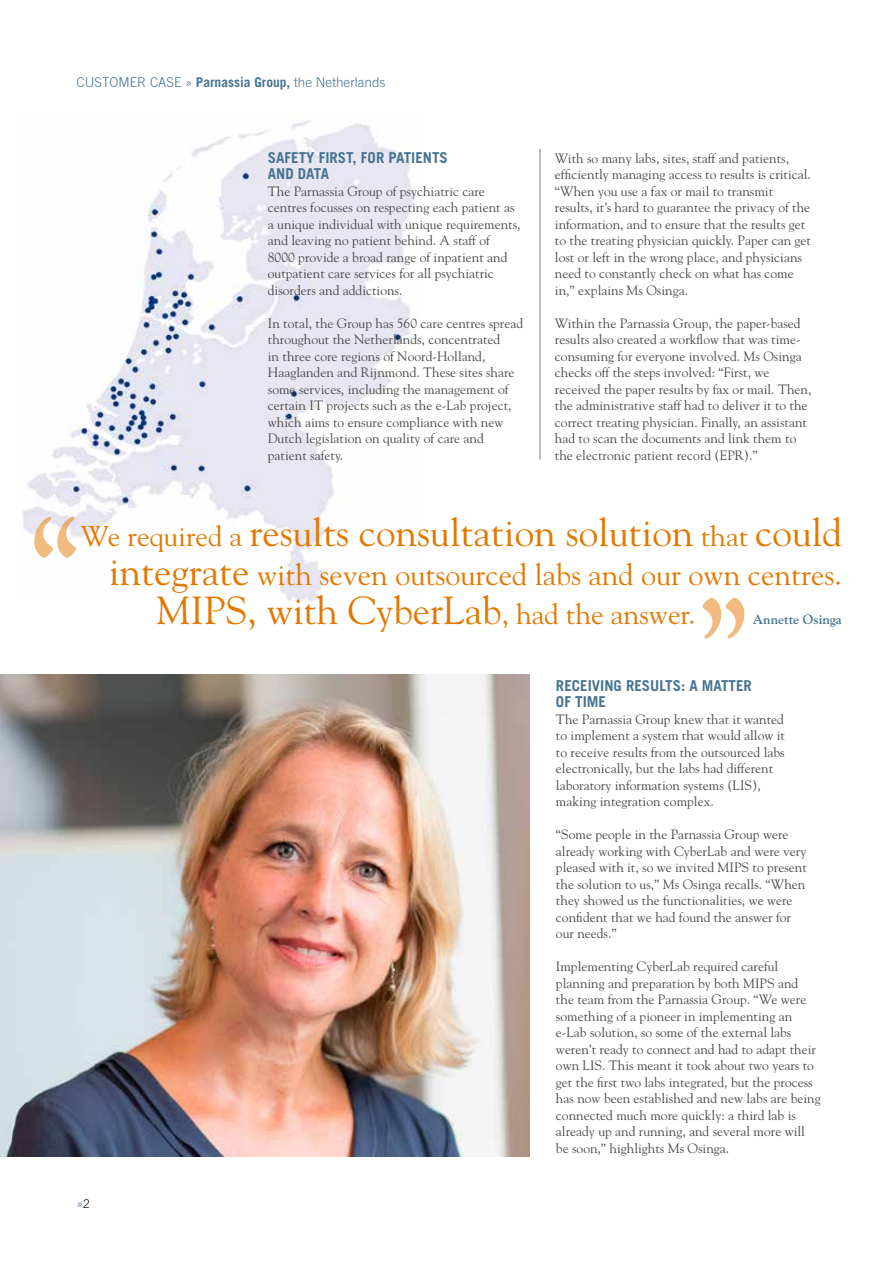
<style>
.page{position:relative;width:893px;height:1263px;background:#fff}
.page>*{position:absolute;margin:0;border:0;box-sizing:border-box;transform-origin:0 0}
.t1{font:150px "Goudy";color:#e37800}
.t2{font:39px "Goudy";color:#e37800}
.t3{font:30px "Goudy";color:#e37800}
.t4{font:700 15px/16.5px "Trade Gothic";color:#457492}
.t5{font:13.5px/16.5px "Goudy";color:#484847}
.t6{font:300 13.5px "Trade Gothic";color:#457492}
.t7{font:700 13.5px "Goudy";color:#457492}
.s1{font-weight:700}
.s2{font-size:28.5px}
.s3{font-size:39px}
.s4{font-size:12px;color:#000}
</style>
<div class="page">
<img style="left:22px;top:120px;width:393px;height:482px">
<hr style="left:540px;top:149px;width:1px;height:310px;background:#7a7b7a">
<img style="left:0;top:674px;width:529px;height:483px">
<p class="t6" style="left:77px;top:74px;width:311px">CUSTOMER CASE » <span class="s1">Parnassia Group,</span> the Netherlands</p>
<p class="t4" style="left:268px;top:149px;width:182px">SAFETY FIRST, FOR PATIENTS<br>AND DATA</p>
<p class="t5" style="left:268px;top:182px;width:254px">The Parnassia Group of psychiatric care centres focusses on respecting each patient as a unique individual with unique requirements, and leaving no patient behind. A staff of<br>8000 provide a broad range of inpatient and outpatient care services for all psychiatric disorders and addictions.</p>
<p class="t5" style="left:268px;top:314px;width:257px">In total, the Group has 560 care centres spread throughout the Netherlands, concentrated<br>in three core regions of Noord-Holland, Haaglanden and Rijnmond. These sites share some services, including the management of certain IT projects such as the e-Lab project, which aims to ensure compliance with new Dutch legislation on quality of care and patient safety.</p>
<p class="t5" style="left:555px;top:149px;width:258px">With so many labs, sites, staff and patients, efficiently managing access to results is critical. “When you use a fax or mail to transmit results, it’s hard to guarantee the privacy of the information, and to ensure that the results get to the treating physician quickly. Paper can get lost or left in the wrong place, and physicians need to constantly check on what has come in,” explains Ms Osinga.</p>
<p class="t5" style="left:555px;top:314px;width:258px">Within the Parnassia Group, the paper-based results also created a workflow that was time&shy;consuming for everyone involved. Ms Osinga checks off the steps involved: “First, we received the paper results by fax or mail. Then, the administrative staff had to deliver it to the correct treating physician. Finally, an assistant had to scan the documents and link them to the electronic patient record (EPR).”</p>
<h1 class="t1" style="left:27px;top:477px;width:58px">‘‘</h1>
<h2 class="t2" style="left:81px;top:509px;width:763px"><span class="s2">We required a</span> results consultation solution <span class="s2">that</span> could</h2>
<h3 class="t3" style="left:109px;top:556px;width:735px"><span class="s3">integrate</span> with seven outsourced labs and our own centres.</h3>
<h2 class="t2" style="left:156px;top:587px;width:541px">MIPS, with CyberLab<span class="s2">, had the answer.</span></h2>
<h1 class="t1" style="left:695px;top:558px;width:58px">’’</h1>
<p class="t7" style="left:753px;top:612px;width:91px">Annette Osinga</p>
<p class="t6" style="left:77px;top:1195px;width:15px">»<span class="s4">2</span></p>
<p class="t4" style="left:556px;top:677px;width:197px">RECEIVING RESULTS: A MATTER<br>OF TIME</p>
<p class="t5" style="left:556px;top:710px;width:231px">The Parnassia Group knew that it wanted to implement a system that would allow it to receive results from the outsourced labs electronically, but the labs had different laboratory information systems (LIS), making integration complex.</p>
<p class="t5" style="left:556px;top:826px;width:252px">“Some people in the Parnassia Group were already working with CyberLab and were very pleased with it, so we invited MIPS to present the solution to us,” Ms Osinga recalls. “When they showed us the functionalities, we were confident that we had found the answer for our needs.”</p>
<p class="t5" style="left:556px;top:958px;width:266px">Implementing CyberLab required careful planning and preparation by both MIPS and<br>the team from the Parnassia Group. “We were something of a pioneer in implementing an e-Lab solution, so some of the external labs weren’t ready to connect and had to adapt their own LIS. This meant it took about two years to get the first two labs integrated, but the process has now been established and new labs are being connected much more quickly: a third lab is already up and running, and several more will be soon,” highlights Ms Osinga.</p>
</div>
